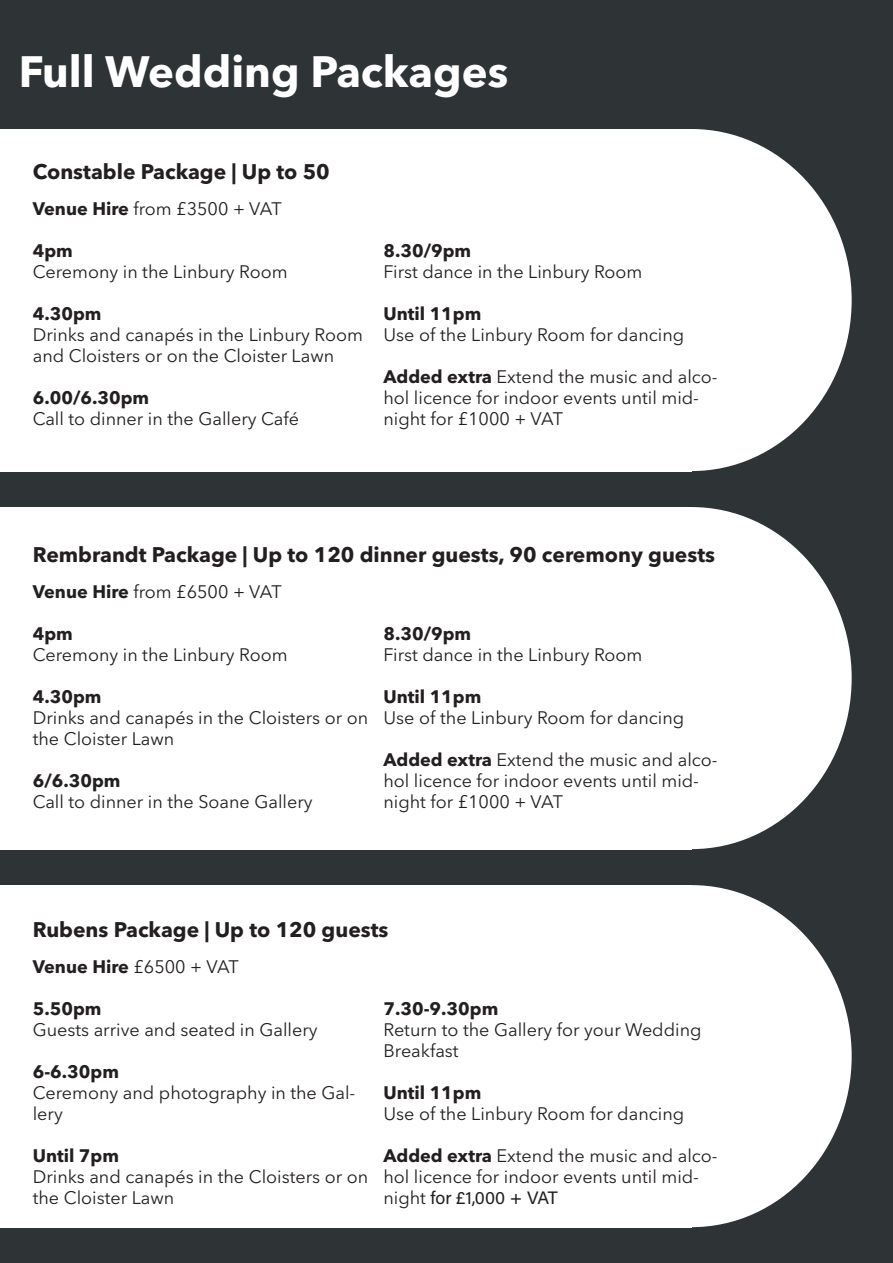
<style>
.page{position:relative;width:893px;height:1263px;background:#2e3335}
.page>*{position:absolute;margin:0;border:0;box-sizing:border-box;transform-origin:0 0}
.t1{font:700 43.5px "Avenir Next LT Pro";color:#fff}
.t2{font:700 21px "Avenir Next LT Pro";color:#231f20}
.t3{font:18px/21px "Avenir Next LT Pro";color:#231f20}
.t4{font:700 18px "Avenir Next LT Pro";color:#231f20}
.s1{font-weight:700}
.s2{font-weight:400}
.s3{font-family:"Acumin Variable Concept"}
</style>
<div class="page">
<div style="left:532px;top:129px;width:320px;height:342px;background:#fff;border-radius:50%"></div>
<div style="left:0;top:129px;width:692px;height:342px;background:#fff"></div>
<div style="left:532px;top:507px;width:320px;height:342px;background:#fff;border-radius:50%"></div>
<div style="left:0;top:507px;width:692px;height:342px;background:#fff"></div>
<div style="left:532px;top:885px;width:320px;height:342px;background:#fff;border-radius:50%"></div>
<div style="left:0;top:885px;width:692px;height:342px;background:#fff"></div>
<p class="t1" style="left:19px;top:45px;width:491px">Full Wedding Packages</p>
<p class="t2" style="left:33px;top:159px;width:299px">Constable Package | Up to 50</p>
<p class="t3" style="left:33px;top:199px;width:250px"><span class="s1">Venue Hire</span> from £3500 + VAT</p>
<p class="t4" style="left:33px;top:240px;width:42px">4pm</p>
<p class="t3" style="left:33px;top:262px;width:256px">Ceremony in the Linbury Room</p>
<p class="t4" style="left:33px;top:303px;width:70px">4.30pm</p>
<p class="t3" style="left:33px;top:325px;width:332px">Drinks and canapés in the Linbury Room and Cloisters or on the Cloister Lawn</p>
<p class="t4" style="left:33px;top:387px;width:118px">6.00/6.30pm</p>
<p class="t3" style="left:33px;top:409px;width:268px">Call to dinner in the Gallery Café</p>
<p class="t4" style="left:383px;top:240px;width:89px">8.30/9pm</p>
<p class="t3" style="left:383px;top:261px;width:261px">First dance in the Linbury Room</p>
<p class="t4" style="left:383px;top:303px;width:99px">Until 11pm</p>
<p class="t3" style="left:383px;top:324px;width:302px">Use of the Linbury Room for dancing</p>
<p class="t3" style="left:383px;top:366px;width:336px"><span class="s1">Added extra</span> Extend the music and alco&shy;hol licence for indoor events until mid&shy;night for £1000 + VAT</p>
<p class="t2" style="left:33px;top:542px;width:684px">Rembrandt Package | Up to 120 dinner guests, 90 ceremony guests</p>
<p class="t3" style="left:33px;top:581px;width:250px"><span class="s1">Venue Hire</span> from £6500 + VAT</p>
<p class="t4" style="left:33px;top:623px;width:42px">4pm</p>
<p class="t3" style="left:33px;top:644px;width:256px">Ceremony in the Linbury Room</p>
<p class="t4" style="left:33px;top:686px;width:70px">4.30pm</p>
<p class="t3" style="left:33px;top:707px;width:337px">Drinks and canapés in the Cloisters or on the Cloister Lawn</p>
<p class="t4" style="left:33px;top:770px;width:89px">6/6.30pm</p>
<p class="t3" style="left:33px;top:791px;width:281px">Call to dinner in the Soane Gallery</p>
<p class="t4" style="left:383px;top:623px;width:89px">8.30/9pm</p>
<p class="t3" style="left:383px;top:644px;width:261px">First dance in the Linbury Room</p>
<p class="t4" style="left:383px;top:686px;width:99px">Until 11pm</p>
<p class="t3" style="left:383px;top:707px;width:302px">Use of the Linbury Room for dancing</p>
<p class="t3" style="left:383px;top:749px;width:336px"><span class="s1">Added extra</span> Extend the music and alco&shy;hol licence for indoor events until mid&shy;night for £1000 + VAT</p>
<p class="t2" style="left:33px;top:917px;width:357px">Rubens Package | Up to 120 guests</p>
<p class="t4" style="left:33px;top:956px;width:208px">Venue Hire <span class="s2">£6500 + VAT</span></p>
<p class="t4" style="left:33px;top:998px;width:70px">5.50pm</p>
<p class="t3" style="left:33px;top:1019px;width:286px">Guests arrive and seated in Gallery</p>
<p class="t4" style="left:33px;top:1061px;width:88px">6-6.30pm</p>
<p class="t3" style="left:33px;top:1082px;width:324px">Ceremony and photography in the Gal&shy;lery</p>
<p class="t4" style="left:33px;top:1145px;width:88px">Until 7pm</p>
<p class="t3" style="left:33px;top:1166px;width:337px">Drinks and canapés in the Cloisters or on the Cloister Lawn</p>
<p class="t4" style="left:383px;top:998px;width:116px">7.30-9.30pm</p>
<p class="t3" style="left:383px;top:1019px;width:320px">Return to the Gallery for your Wedding<br>Breakfast</p>
<p class="t4" style="left:383px;top:1082px;width:99px">Until 11pm</p>
<p class="t3" style="left:383px;top:1103px;width:302px">Use of the Linbury Room for dancing</p>
<p class="t3" style="left:383px;top:1145px;width:336px"><span class="s1">Added extra</span> Extend the music and alco&shy;hol licence for indoor events until mid&shy;night <span class="s3">for £1,000 + VAT</span></p>
</div>
